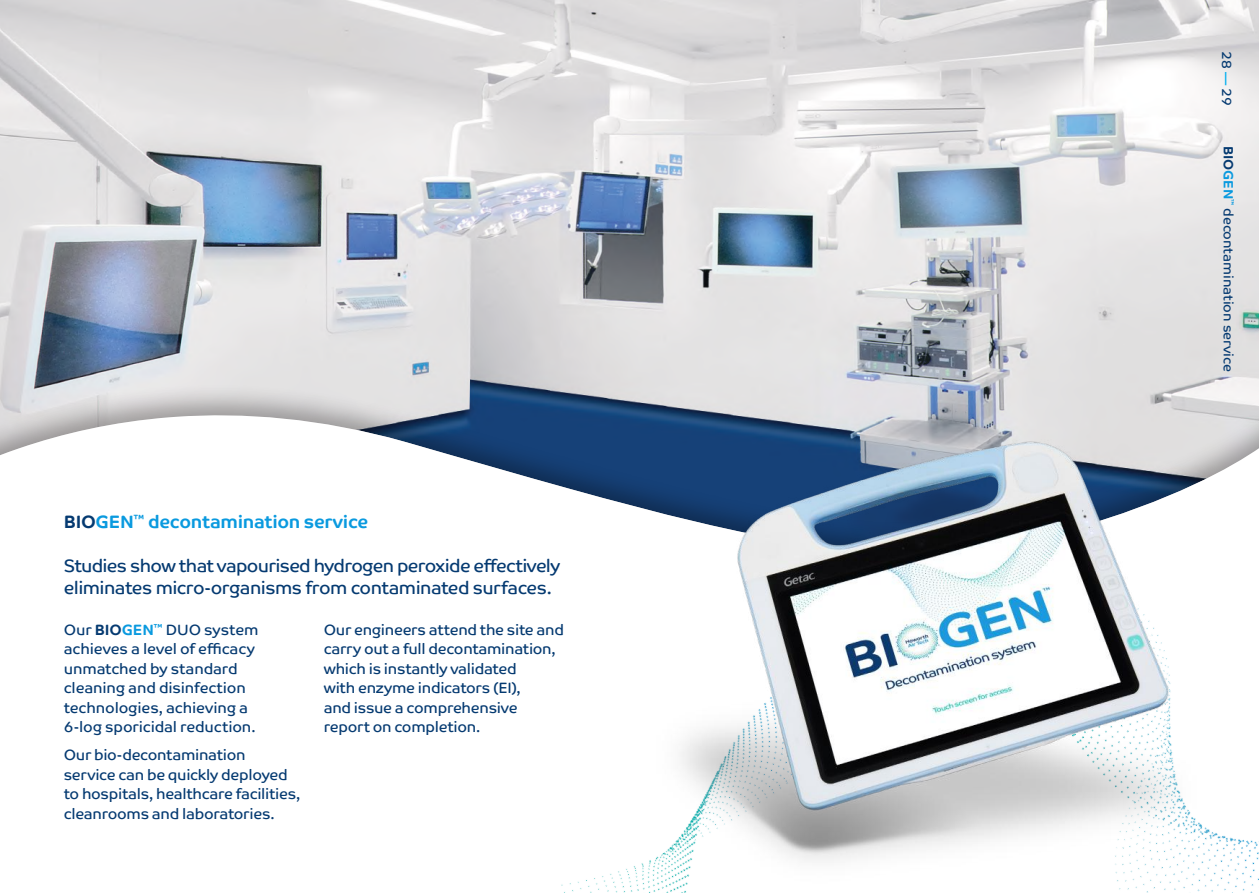
<style>
.page{position:relative;width:1259px;height:893px;background:#fff}
.page>*{position:absolute;margin:0;border:0;box-sizing:border-box;transform-origin:0 0}
.t1{font:18px/22.5px "Co Text";letter-spacing:-.035em;color:#053a71}
.t2{font:700 18px "Co Text";letter-spacing:-.02em;color:#0a9adf}
.t3{font:15px/19.5px "Co Text";letter-spacing:-.02em;color:#053a71}
.t4{font:13.5px "Co Text";letter-spacing:-.005em;color:#053a71}
.t5{font:700 13.5px "Co Text";letter-spacing:-.005em;color:#053a71}
.t6{font:700 6px "Co Text";color:#0a9adf}
.s1{color:#053a71}
.s2{font-weight:700}
.s3{font-weight:700;color:#0a9adf}
.s4{color:#00aeef}
.s5{color:#0a9adf}
</style>
<div class="page">
<div style="left:0;top:0;width:1259px;height:553px;background:#241f1f;opacity:.37"></div>
<img style="left:445px;top:335px;width:814px;height:558px">
<img style="left:617px;top:400px;width:595px;height:489px">
<p class="t2" style="left:64px;top:511px;width:306px"><span class="s1">BIO</span>GEN<sup>™</sup> decontamination service</p>
<p class="t1" style="left:64px;top:554px;width:498px">Studies show that vapourised hydrogen peroxide effectively eliminates micro-organisms from contaminated surfaces.</p>
<p class="t3" style="left:64px;top:620px;width:196px">Our <span class="s2">BIO</span><span class="s3">GEN</span><sup>™</sup> DUO system achieves a level of efficacy unmatched by standard cleaning and disinfection technologies, achieving a<br>6-log sporicidal reduction.</p>
<p class="t3" style="left:64px;top:745px;width:238px">Our bio-decontamination service can be quickly deployed to hospitals, healthcare facilities, cleanrooms and laboratories.</p>
<p class="t3" style="left:324px;top:620px;width:242px">Our engineers attend the site and carry out a full decontamination, which is instantly validated<br>with enzyme indicators (EI),<br>and issue a comprehensive report on completion.</p>
<p class="t4" style="left:1234px;top:51px;width:56px;rotate:90deg">28 <span class="s4">—</span> 29</p>
<p class="t5" style="left:1236px;top:146px;width:55px;rotate:90deg">BIO<span class="s5">GEN</span></p>
<p class="t6" style="left:1235px;top:199px;width:8px;rotate:90deg">™</p>
<p class="t4" style="left:1236px;top:208px;width:166px;rotate:90deg">decontamination service</p>
</div>
